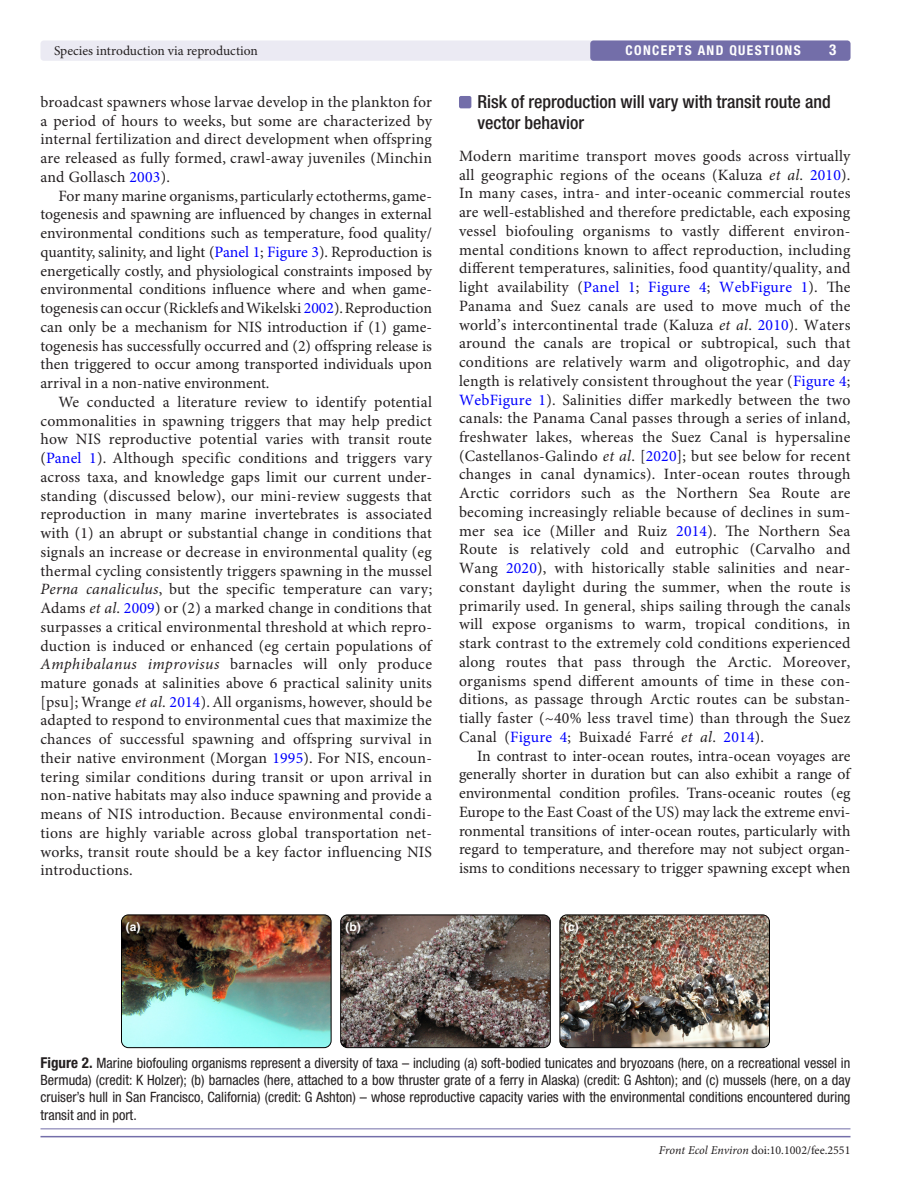
<style>
.page{position:relative;width:918px;height:1188px;background:#fff}
.page>*{position:absolute;margin:0;border:0;box-sizing:border-box;transform-origin:0 0}
.t1{font:500 condensed 18px/21px "Helvetica Neue LT Std";color:#231f20}
.t2{font:15.75px/18.8px "Minion Pro";letter-spacing:.01em;color:#231f20;text-align:justify}
.t3{font:700 condensed 15px "Helvetica Neue LT Std";color:#fff}
.t4{font:condensed 14.25px/17.2px "Helvetica Neue LT Std";color:#231f20;text-align:justify}
.t5{font:13.5px "Minion Pro";color:#231f20}
.t6{font:700 condensed 13.5px "Helvetica Neue LT Std";letter-spacing:.1em;color:#fff}
.t7{font:12px "Minion Pro";color:#231f20}
.t8{font:700 12px "Helvetica";color:#fff}
.s1{color:#00f}
.s2{font-style:italic}
.s3{font-weight:700;font-size:15px}
</style>
<div class="page">
<div style="left:40px;top:40px;width:811px;height:21px;background:#ebeaf3;border-radius:3px"></div>
<div style="left:590px;top:40px;width:260px;height:21px;background:#736ea9;border-radius:3px"></div>
<hr style="left:40px;top:1136px;width:810px;height:1px;background:#736ea9">
<div style="left:459px;top:96px;width:12px;height:12px;background:#736ea9;border-radius:2px"></div>
<hr style="left:40px;top:1128px;width:810px;height:1px;background:#736ea9">
<img style="left:122px;top:915px;width:209px;height:133px">
<div style="left:121px;top:915px;width:210px;height:133px;border:1px solid #000;border-radius:7px"></div>
<img style="left:341px;top:915px;width:209px;height:132px">
<div style="left:340px;top:915px;width:211px;height:133px;border:1px solid #000;border-radius:7px"></div>
<img style="left:560px;top:915px;width:210px;height:133px">
<div style="left:560px;top:915px;width:210px;height:133px;border:1px solid #000;border-radius:7px"></div>
<p class="t5" style="left:54px;top:43px;width:205px">Species introduction via reproduction</p>
<p class="t6" style="left:626px;top:42px;width:177px">CONCEPTS AND QUESTIONS</p>
<p class="t3" style="left:829px;top:41px;width:9px">3</p>
<p class="t2" style="left:40px;top:93px;width:393px">broadcast spawners whose larvae develop in the plankton for a period of hours to weeks, but some are characterized by internal fertilization and direct development when offspring are released as fully formed, crawl-away juveniles (Minchin and Gollasch <span class="s1">2003</span>).</p>
<p class="t2" style="left:40px;top:187px;width:393px;text-indent:18px">For many marine organisms, particularly ectotherms, game&shy;togenesis and spawning are influenced by changes in external environmental conditions such as temperature, food quality/ quantity, salinity, and light (<span class="s1">Panel 1</span>; <span class="s1">Figure 3</span>). Reproduction is energetically costly, and physiological constraints imposed by environmental conditions influence where and when game&shy;togenesis can occur (Ricklefs and Wikelski <span class="s1">2002</span>). Reproduction can only be a mechanism for NIS introduction if (1) game&shy;togenesis has successfully occurred and (2) offspring release is then triggered to occur among transported individuals upon arrival in a non-native environment.</p>
<p class="t2" style="left:41px;top:393px;width:393px;text-indent:18px">We conducted a literature review to identify potential commonalities in spawning triggers that may help predict how NIS reproductive potential varies with transit route (<span class="s1">Panel 1</span>). Although specific conditions and triggers vary across taxa, and knowledge gaps limit our current under&shy;standing (discussed below), our mini-review suggests that reproduction in many marine invertebrates is associated with (1) an abrupt or substantial change in conditions that signals an increase or decrease in environmental quality (eg thermal cycling consistently triggers spawning in the mussel <span class="s2">Perna canaliculus</span>, but the specific temperature can vary; Adams <span class="s2">et al</span>. <span class="s1">2009</span>) or (2) a marked change in conditions that surpasses a critical environmental threshold at which repro&shy;duction is induced or enhanced (eg certain populations of <span class="s2">Amphibalanus improvisus</span> barnacles will only produce mature gonads at salinities above 6 practical salinity units [psu]; Wrange <span class="s2">et al</span>. <span class="s1">2014</span>). All organisms, however, should be adapted to respond to environmental cues that maximize the chances of successful spawning and offspring survival in their native environment (Morgan <span class="s1">1995</span>). For NIS, encoun&shy;tering similar conditions during transit or upon arrival in non-native habitats may also induce spawning and provide a means of NIS introduction. Because environmental condi&shy;tions are highly variable across global transportation net&shy;works, transit route should be a key factor influencing NIS introductions.</p>
<p class="t1" style="left:477px;top:91px;width:355px">Risk of reproduction will vary with transit route and vector behavior</p>
<p class="t2" style="left:459px;top:147px;width:393px">Modern maritime transport moves goods across virtually all geographic regions of the oceans (Kaluza <span class="s2">et al</span>. <span class="s1">2010</span>).<br>In many cases, intra- and inter-oceanic commercial routes are well-established and therefore predictable, each exposing vessel biofouling organisms to vastly different environ&shy;mental conditions known to affect reproduction, including different temperatures, salinities, food quantity/quality, and light availability (<span class="s1">Panel 1</span>; <span class="s1">Figure 4</span>; <span class="s1">WebFigure 1</span>). The Panama and Suez canals are used to move much of the world’s intercontinental trade (Kaluza <span class="s2">et al</span>. <span class="s1">2010</span>). Waters around the canals are tropical or subtropical, such that conditions are relatively warm and oligotrophic, and day length is relatively consistent throughout the year (<span class="s1">Figure 4</span>; <span class="s1">WebFigure 1</span>). Salinities differ markedly between the two canals: the Panama Canal passes through a series of inland, freshwater lakes, whereas the Suez Canal is hypersaline (Castellanos-Galindo <span class="s2">et al</span>. [<span class="s1">2020</span>]; but see below for recent changes in canal dynamics). Inter-ocean routes through Arctic corridors such as the Northern Sea Route are becoming increasingly reliable because of declines in sum&shy;mer sea ice (Miller and Ruiz <span class="s1">2014</span>). The Northern Sea Route is relatively cold and eutrophic (Carvalho and Wang <span class="s1">2020</span>), with historically stable salinities and near&shy;constant daylight during the summer, when the route is primarily used. In general, ships sailing through the canals will expose organisms to warm, tropical conditions, in stark contrast to the extremely cold conditions experienced along routes that pass through the Arctic. Moreover, organisms spend different amounts of time in these con&shy;ditions, as passage through Arctic routes can be substan&shy;tially faster (~40% less travel time) than through the Suez Canal (<span class="s1">Figure 4</span>; Buixadé Farré <span class="s2">et al</span>. <span class="s1">2014</span>).</p>
<p class="t2" style="left:459px;top:747px;width:393px;text-indent:18px">In contrast to inter-ocean routes, intra-ocean voyages are generally shorter in duration but can also exhibit a range of environmental condition profiles. Trans-oceanic routes (eg Europe to the East Coast of the US) may lack the extreme envi&shy;ronmental transitions of inter-ocean routes, particularly with regard to temperature, and therefore may not subject organ&shy;isms to conditions necessary to trigger spawning except when</p>
<p class="t8" style="left:126px;top:920px;width:16px">(a)</p>
<p class="t8" style="left:345px;top:920px;width:17px">(b)</p>
<p class="t8" style="left:564px;top:920px;width:16px">(c)</p>
<p class="t4" style="left:40px;top:1054px;width:812px"><span class="s3">Figure 2.</span> Marine biofouling organisms represent a diversity of taxa – including (a) soft-bodied tunicates and bryozoans (here, on a recreational vessel in Bermuda) (credit: K Holzer); (b) barnacles (here, attached to a bow thruster grate of a ferry in Alaska) (credit: G Ashton); and (c) mussels (here, on a day cruiser’s hull in San Francisco, California) (credit: G Ashton) – whose reproductive capacity varies with the environmental conditions encountered during transit and in port.</p>
<p class="t7" style="left:659px;top:1143px;width:193px"><span class="s2">Front Ecol Environ</span> doi:10.1002/fee.2551</p>
</div>
